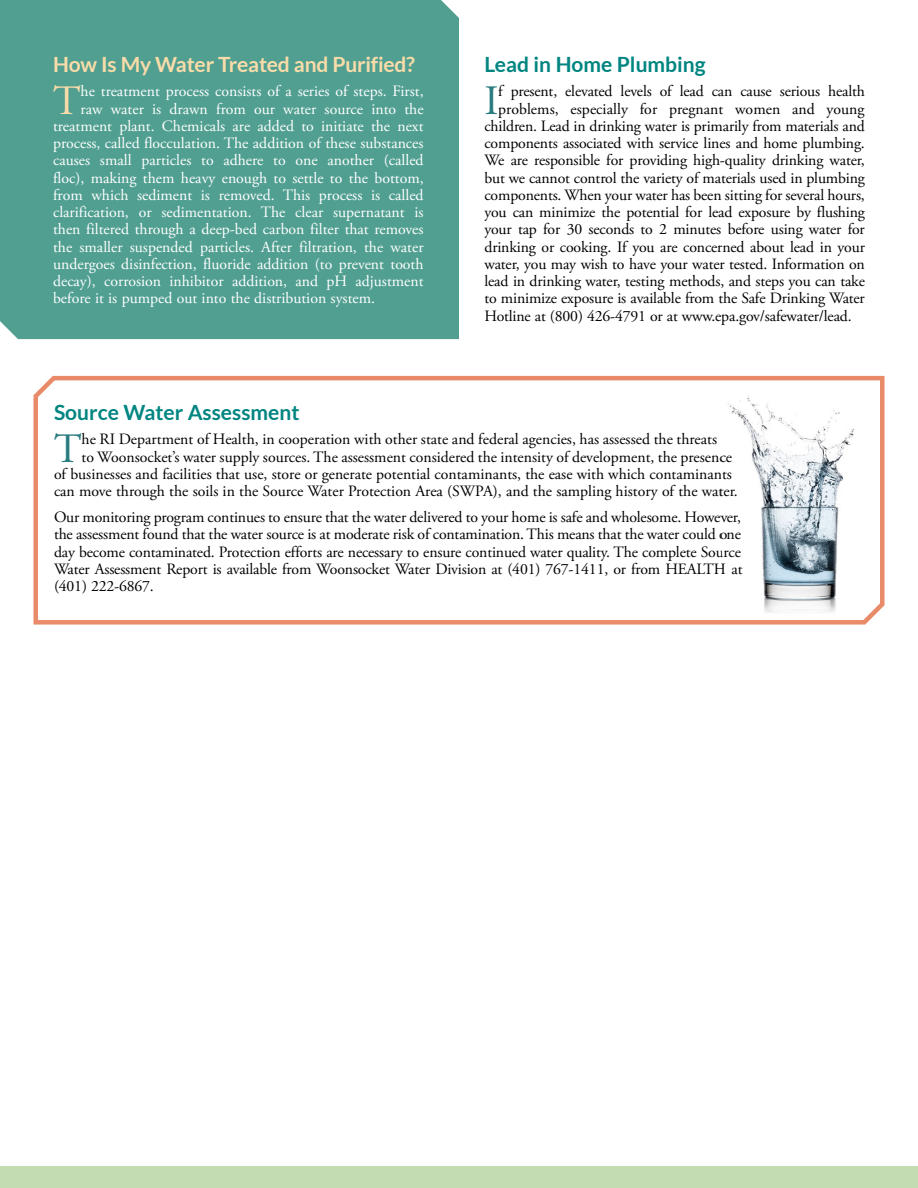
<style>
.page{position:relative;width:918px;height:1188px;background:#fff}
.page>*{position:absolute;margin:0;border:0;box-sizing:border-box;transform-origin:0 0}
.Initial_Cap{font:41.7px "Adobe Garamond Pro";color:#297c7f}
.Initial_Cap-2{font:41.7px "Adobe Garamond Pro";color:#f9dca9}
.Article_Headline-19{font:700 21px "Lato";color:#008581}
.Article_Headline-19-2{font:700 21px "Lato";letter-spacing:-.01em;color:#f9dca9}
.Initial_Cap-3{font:15.75px "Adobe Garamond Pro";letter-spacing:-.01em;color:#000}
.Initial_Cap-4{font:15.75px "Adobe Garamond Pro";color:#fff}
.First_Paragraph{font:15.75px/17.2px "Adobe Garamond Pro";letter-spacing:-.01em;color:#000;text-align:justify}
</style>
<div class="page">
<div style="left:0;top:0;width:459px;height:339px;background:#509f90"></div>
<svg style="left:33px;top:375px;width:852px;height:250px"></svg>
<img style="left:721px;top:392px;width:155px;height:233px">
<div style="left:0;top:1166px;width:918px;height:22px;background:#c4dcb1"></div>
<p class="Article_Headline-19-2" style="left:53px;top:52px;width:364px">How Is My Water Treated and Purified?</p>
<p class="Initial_Cap-2" style="left:53px;top:76px;width:29px">T</p>
<p class="Initial_Cap-4" style="left:81px;top:82px;width:344px">he treatment process consists of a series of steps. First,</p>
<p class="Initial_Cap-4" style="left:81px;top:99px;width:344px">raw water is drawn from our water source into the</p>
<p class="Initial_Cap-4" style="left:53px;top:117px;width:372px">treatment plant. Chemicals are added to initiate the next</p>
<p class="Initial_Cap-4" style="left:53px;top:134px;width:372px">process, called flocculation. The addition of these substances</p>
<p class="Initial_Cap-4" style="left:53px;top:151px;width:372px">causes small particles to adhere to one another (called</p>
<p class="Initial_Cap-4" style="left:53px;top:168px;width:372px">floc), making them heavy enough to settle to the bottom,</p>
<p class="Initial_Cap-4" style="left:53px;top:186px;width:372px">from which sediment is removed. This process is called</p>
<p class="Initial_Cap-4" style="left:53px;top:203px;width:372px">clarification, or sedimentation. The clear supernatant is</p>
<p class="Initial_Cap-4" style="left:53px;top:220px;width:372px">then filtered through a deep-bed carbon filter that removes</p>
<p class="Initial_Cap-4" style="left:53px;top:237px;width:372px">the smaller suspended particles. After filtration, the water</p>
<p class="Initial_Cap-4" style="left:53px;top:255px;width:372px">undergoes disinfection, fluoride addition (to prevent tooth</p>
<p class="Initial_Cap-4" style="left:53px;top:272px;width:372px">decay), corrosion inhibitor addition, and pH adjustment</p>
<p class="Initial_Cap-4" style="left:53px;top:289px;width:324px">before it is pumped out into the distribution system.</p>
<p class="Article_Headline-19" style="left:484px;top:52px;width:223px">Lead in Home Plumbing</p>
<p class="Initial_Cap" style="left:484px;top:75px;width:16px">I</p>
<p class="Initial_Cap-3" style="left:498px;top:82px;width:368px">f present, elevated levels of lead can cause serious health</p>
<p class="Initial_Cap-3" style="left:498px;top:99px;width:368px">problems, especially for pregnant women and young</p>
<p class="Initial_Cap-3" style="left:484px;top:116px;width:382px">children. Lead in drinking water is primarily from materials and</p>
<p class="Initial_Cap-3" style="left:484px;top:134px;width:382px">components associated with service lines and home plumbing.</p>
<p class="Initial_Cap-3" style="left:484px;top:151px;width:382px">We are responsible for providing high-quality drinking water,</p>
<p class="Initial_Cap-3" style="left:484px;top:168px;width:382px">but we cannot control the variety of materials used in plumbing</p>
<p class="Initial_Cap-3" style="left:484px;top:185px;width:382px">components. When your water has been sitting for several hours,</p>
<p class="Initial_Cap-3" style="left:484px;top:203px;width:382px">you can minimize the potential for lead exposure by flushing</p>
<p class="Initial_Cap-3" style="left:484px;top:220px;width:382px">your tap for 30 seconds to 2 minutes before using water for</p>
<p class="Initial_Cap-3" style="left:484px;top:237px;width:382px">drinking or cooking. If you are concerned about lead in your</p>
<p class="Initial_Cap-3" style="left:484px;top:254px;width:382px">water, you may wish to have your water tested. Information on</p>
<p class="Initial_Cap-3" style="left:484px;top:272px;width:382px">lead in drinking water, testing methods, and steps you can take</p>
<p class="Initial_Cap-3" style="left:484px;top:289px;width:382px">to minimize exposure is available from the Safe Drinking Water</p>
<p class="Initial_Cap-3" style="left:484px;top:306px;width:369px">Hotline at (800) 426-4791 or at www.epa.gov/safewater/lead.</p>
<p class="Article_Headline-19" style="left:54px;top:400px;width:247px">Source Water Assessment</p>
<p class="Initial_Cap" style="left:54px;top:424px;width:29px">T</p>
<p class="Initial_Cap-3" style="left:82px;top:430px;width:637px">he RI Department of Health, in cooperation with other state and federal agencies, has assessed the threats</p>
<p class="Initial_Cap-3" style="left:82px;top:447px;width:652px">to Woonsocket’s water supply sources. The assessment considered the intensity of development, the presence</p>
<p class="Initial_Cap-3" style="left:54px;top:465px;width:680px">of businesses and facilities that use, store or generate potential contaminants, the ease with which contaminants</p>
<p class="Initial_Cap-3" style="left:54px;top:482px;width:685px">can move through the soils in the Source Water Protection Area (SWPA), and the sampling history of the water.</p>
<p class="First_Paragraph" style="left:54px;top:509px;width:690px">Our monitoring program continues to ensure that the water delivered to your home is safe and wholesome. However, the assessment found that the water source is at moderate risk of contamination. This means that the water could one day become contaminated. Protection efforts are necessary to ensure continued water quality. The complete Source Water Assessment Report is available from Woonsocket Water Division at (401) 767-1411, or from HEALTH at (401) 222-6867.</p>
</div>
